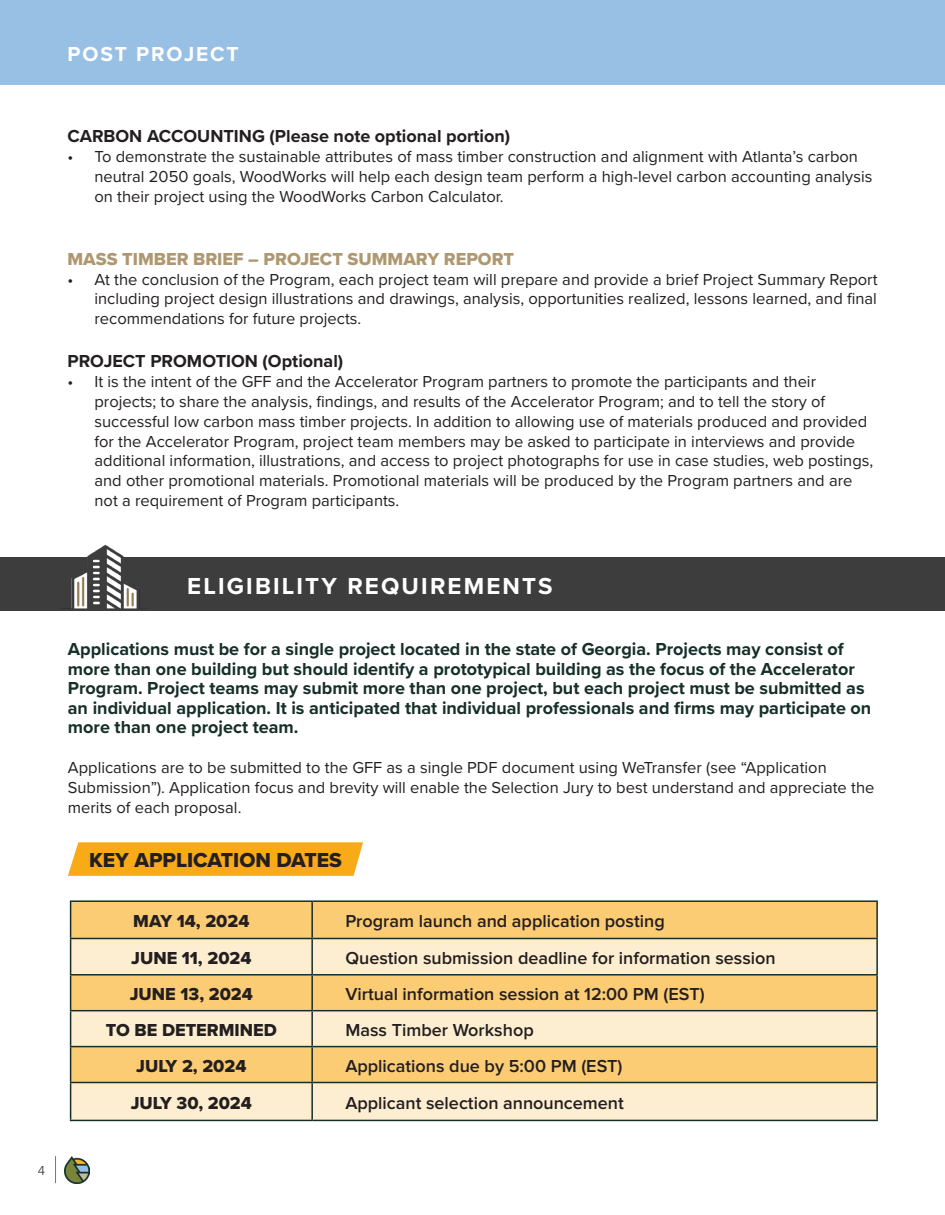
<style>
.page{position:relative;width:945px;height:1215px;background:#fff}
.page>*{position:absolute;margin:0;border:0;box-sizing:border-box;transform-origin:0 0}
.t1{font:700 24px "Proxima Nova";letter-spacing:.09em;color:#fff}
.t2{font:21px "Proxima Nova Extrabld";color:#231f20}
.t3{font:700 21px "Proxima Nova";letter-spacing:.09em;color:#fff}
.t4{font:700 18px/19.5px "Proxima Nova";color:#162f29}
.t5{font:600 18px "Proxima Nova";color:#231f20}
.t6{font:700 18px "Proxima Nova";color:#231f20}
.t7{font:18px "Proxima Nova Extrabld";color:#231f20}
.t8{font:18px "Proxima Nova Extrabld";color:#af9870}
.t9{font:16.5px/19.8px "Proxima Nova";color:#231f20}
.t10{font:300 13.5px "Proxima Nova";color:#231f20}
</style>
<div class="page">
<img style="left:65px;top:1156px;width:25px;height:27px">
<svg style="left:55px;top:1156px;width:1px;height:27px"></svg>
<div style="left:0;top:557px;width:945px;height:54px;background:#3d3d3d"></div>
<img style="left:62px;top:544px;width:78px;height:65px">
<svg style="left:68px;top:842px;width:295px;height:34px;background:#f9ad21"></svg>
<div style="left:71px;top:902px;width:805px;height:36px;background:#fbcc74"></div>
<svg style="left:71px;top:939px;width:805px;height:181px;background:#fadeaa"></svg>
<hr style="left:70px;top:900px;width:242px;height:2px;background:#162f29">
<hr style="left:70px;top:902px;width:1px;height:36px;background:#162f29">
<hr style="left:312px;top:900px;width:566px;height:2px;background:#162f29">
<hr style="left:311px;top:902px;width:2px;height:36px;background:#162f29">
<hr style="left:876px;top:902px;width:2px;height:36px;background:#162f29">
<hr style="left:70px;top:938px;width:242px;height:1px;background:#162f29">
<hr style="left:70px;top:939px;width:1px;height:35px;background:#162f29">
<hr style="left:312px;top:938px;width:566px;height:1px;background:#162f29">
<hr style="left:311px;top:939px;width:2px;height:35px;background:#162f29">
<hr style="left:876px;top:939px;width:2px;height:35px;background:#162f29">
<hr style="left:70px;top:974px;width:242px;height:2px;background:#162f29">
<hr style="left:70px;top:976px;width:1px;height:34px;background:#162f29">
<hr style="left:312px;top:974px;width:566px;height:2px;background:#162f29">
<hr style="left:311px;top:976px;width:2px;height:34px;background:#162f29">
<hr style="left:876px;top:976px;width:2px;height:34px;background:#162f29">
<hr style="left:70px;top:1010px;width:242px;height:1px;background:#162f29">
<hr style="left:70px;top:1011px;width:1px;height:35px;background:#162f29">
<hr style="left:312px;top:1010px;width:566px;height:1px;background:#162f29">
<hr style="left:311px;top:1011px;width:2px;height:35px;background:#162f29">
<hr style="left:876px;top:1011px;width:2px;height:35px;background:#162f29">
<hr style="left:70px;top:1046px;width:242px;height:1px;background:#162f29">
<hr style="left:70px;top:1047px;width:1px;height:35px;background:#162f29">
<hr style="left:312px;top:1046px;width:566px;height:1px;background:#162f29">
<hr style="left:311px;top:1047px;width:2px;height:35px;background:#162f29">
<hr style="left:876px;top:1047px;width:2px;height:35px;background:#162f29">
<hr style="left:70px;top:1082px;width:242px;height:1px;background:#162f29">
<hr style="left:70px;top:1083px;width:1px;height:37px;background:#162f29">
<hr style="left:312px;top:1082px;width:566px;height:1px;background:#162f29">
<hr style="left:311px;top:1083px;width:2px;height:37px;background:#162f29">
<hr style="left:876px;top:1083px;width:2px;height:37px;background:#162f29">
<hr style="left:70px;top:1120px;width:242px;height:1px;background:#162f29">
<hr style="left:312px;top:1120px;width:566px;height:1px;background:#162f29">
<div style="left:0;top:0;width:945px;height:84px;background:#98c0e5"></div>
<p class="t3" style="left:68px;top:38px;width:173px">POST PROJECT</p>
<p class="t6" style="left:68px;top:123px;width:444px">CARBON ACCOUNTING (Please note optional portion)</p>
<p class="t9" style="left:94px;top:146px;width:779px;text-indent:-27px">• To demonstrate the sustainable attributes of mass timber construction and alignment with Atlanta’s carbon neutral 2050 goals, WoodWorks will help each design team perform a high-level carbon accounting analysis on their project using the WoodWorks Carbon Calculator.</p>
<p class="t8" style="left:68px;top:245px;width:448px">MASS TIMBER BRIEF – PROJECT SUMMARY REPORT</p>
<p class="t9" style="left:94px;top:269px;width:785px;text-align:justify;text-indent:-27px">• At the conclusion of the Program, each project team will prepare and provide a brief Project Summary Report including project design illustrations and drawings, analysis, opportunities realized, lessons learned, and final recommendations for future projects.</p>
<p class="t6" style="left:68px;top:348px;width:277px">PROJECT PROMOTION (Optional)</p>
<p class="t9" style="left:94px;top:371px;width:780px;text-indent:-27px">• It is the intent of the GFF and the Accelerator Program partners to promote the participants and their projects; to share the analysis, findings, and results of the Accelerator Program; and to tell the story of successful low carbon mass timber projects. In addition to allowing use of materials produced and provided for the Accelerator Program, project team members may be asked to participate in interviews and provide additional information, illustrations, and access to project photographs for use in case studies, web postings, and other promotional materials. Promotional materials will be produced by the Program partners and are not a requirement of Program participants.</p>
<p class="t10" style="left:38px;top:1160px;width:9px">4</p>
<p class="t1" style="left:187px;top:568px;width:367px">ELIGIBILITY REQUIREMENTS</p>
<p class="t4" style="left:68px;top:639px;width:805px">Applications must be for a single project located in the state of Georgia. Projects may consist of more than one building but should identify a prototypical building as the focus of the Accelerator Program. Project teams may submit more than one project, but each project must be submitted as an individual application. It is anticipated that individual professionals and firms may participate on more than one project team.</p>
<p class="t9" style="left:68px;top:757px;width:808px">Applications are to be submitted to the GFF as a single PDF document using WeTransfer (see “Application<br>Submission”). Application focus and brevity will enable the Selection Jury to best understand and appreciate the merits of each proposal.</p>
<p class="t2" style="left:89px;top:845px;width:254px">KEY APPLICATION DATES</p>
<p class="t7" style="left:133px;top:908px;width:118px">MAY 14, 2024</p>
<p class="t5" style="left:345px;top:911px;width:321px">Program launch and application posting</p>
<p class="t7" style="left:131px;top:944px;width:122px">JUNE 11, 2024</p>
<p class="t5" style="left:345px;top:947px;width:432px">Question submission deadline for information session</p>
<p class="t7" style="left:130px;top:980px;width:125px">JUNE 13, 2024</p>
<p class="t5" style="left:345px;top:984px;width:361px">Virtual information session at 12:00 PM (EST)</p>
<p class="t7" style="left:106px;top:1016px;width:172px">TO BE DETERMINED</p>
<p class="t5" style="left:345px;top:1019px;width:190px">Mass Timber Workshop</p>
<p class="t7" style="left:136px;top:1052px;width:112px">JULY 2, 2024</p>
<p class="t5" style="left:345px;top:1055px;width:279px">Applications due by 5:00 PM (EST)</p>
<p class="t7" style="left:131px;top:1089px;width:123px">JULY 30, 2024</p>
<p class="t5" style="left:345px;top:1092px;width:280px">Applicant selection announcement</p>
</div>
